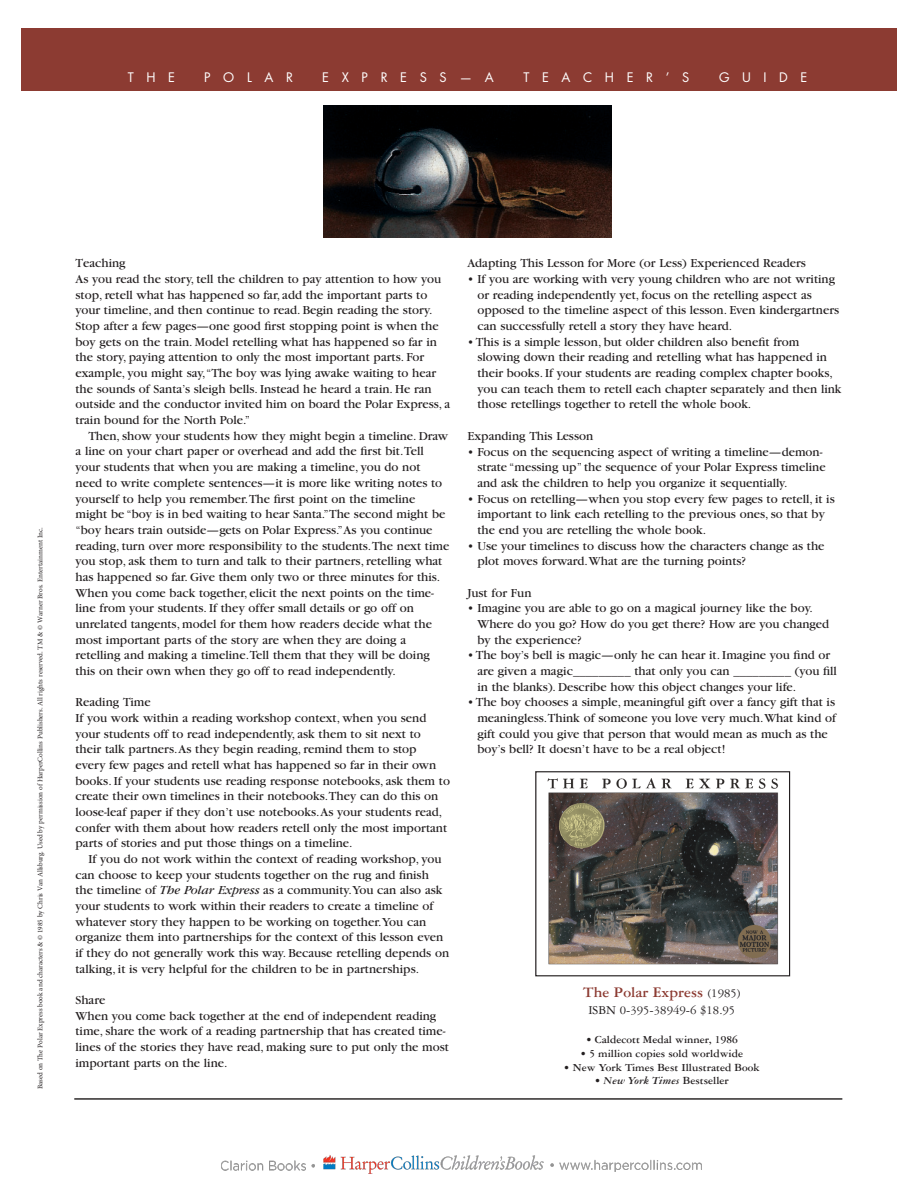
<style>
.page{position:relative;width:918px;height:1188px;background:#fff}
.page>*{position:absolute;margin:0;border:0;box-sizing:border-box;transform-origin:0 0}
.t1{font:700 15.6px "Garamond Three";color:#8c3b32}
.t2{font:12.9px/15.6px "Garamond";color:#231f20}
.t3{font:12.9px "Futura";letter-spacing:.985em;color:#fff}
.t4{font:12.9px "Garamond Three";color:#231f20}
.t5{font:700 11.4px "Garamond Three";color:#231f20}
.t6{font:italic 700 11.4px "Garamond Three";color:#231f20}
.t7{font:7.2px "Minion Pro";color:#231f20}
.s1{font-style:italic}
.s2{font-weight:400;font-size:12.9px;color:#231f20}
.s3{font-style:normal}
</style>
<div class="page">
<img style="left:323px;top:105px;width:288px;height:133px">
<div style="left:21px;top:28px;width:875px;height:62px;background:#8c3b32"></div>
<hr style="left:74px;top:1098px;width:768px;height:2px;background:#231f20">
<img style="left:547px;top:778px;width:232px;height:187px">
<div style="left:535px;top:771px;width:255px;height:205px;border:1px solid #231f20"></div>
<img style="left:221px;top:1155px;width:481px;height:19px">
<p class="t3" style="left:128px;top:71px;width:49px">THE</p>
<p class="t3" style="left:204px;top:71px;width:90px">POLAR</p>
<p class="t3" style="left:322px;top:71px;width:173px">EXPRESS—A</p>
<p class="t3" style="left:523px;top:71px;width:167px">TEACHER’S</p>
<p class="t3" style="left:719px;top:71px;width:90px">GUIDE</p>
<p class="t7" style="left:35px;top:1089px;width:563px;rotate:-90deg">Based on The Polar Express book and characters &amp; © 1985 by Chris Van Allsburg. Used by permission of HarperCollins Publishers. All rights reserved. TM &amp; © Warner Bros. Entertainment Inc.</p>
<p class="t2" style="left:76px;top:257px;width:376px">Teaching<br>As you read the story, tell the children to pay attention to how you stop, retell what has happened so far, add the important parts to your timeline, and then continue to read. Begin reading the story.<br>Stop after a few pages—one good first stopping point is when the boy gets on the train. Model retelling what has happened so far in the story, paying attention to only the most important parts. For example, you might say,“The boy was lying awake waiting to hear the sounds of Santa’s sleigh bells. Instead he heard a train. He ran outside and the conductor invited him on board the Polar Express, a train bound for the North Pole.”</p>
<p class="t2" style="left:76px;top:429px;width:375px;text-indent:13px">Then, show your students how they might begin a timeline. Draw a line on your chart paper or overhead and add the first bit.Tell your students that when you are making a timeline, you do not need to write complete sentences—it is more like writing notes to yourself to help you remember.The first point on the timeline might be “boy is in bed waiting to hear Santa.”The second might be “boy hears train outside—gets on Polar Express.”As you continue reading, turn over more responsibility to the students.The next time you stop, ask them to turn and talk to their partners, retelling what has happened so far. Give them only two or three minutes for this.<br>When you come back together, elicit the next points on the time&shy;line from your students. If they offer small details or go off on unrelated tangents, model for them how readers decide what the most important parts of the story are when they are doing a retelling and making a timeline.Tell them that they will be doing this on their own when they go off to read independently.</p>
<p class="t2" style="left:76px;top:696px;width:376px">Reading Time<br>If you work within a reading workshop context, when you send your students off to read independently, ask them to sit next to<br>their talk partners.As they begin reading, remind them to stop<br>every few pages and retell what has happened so far in their own books. If your students use reading response notebooks, ask them to create their own timelines in their notebooks.They can do this on loose-leaf paper if they don’t use notebooks.As your students read, confer with them about how readers retell only the most important parts of stories and put those things on a timeline.</p>
<p class="t2" style="left:76px;top:852px;width:375px;text-indent:13px">If you do not work within the context of reading workshop, you can choose to keep your students together on the rug and finish the timeline of <span class="s1">The Polar Express</span> as a community.You can also ask your students to work within their readers to create a timeline of whatever story they happen to be working on together.You can organize them into partnerships for the context of this lesson even if they do not generally work this way. Because retelling depends on talking, it is very helpful for the children to be in partnerships.</p>
<p class="t2" style="left:76px;top:993px;width:375px">Share<br>When you come back together at the end of independent reading time, share the work of a reading partnership that has created time&shy;lines of the stories they have read, making sure to put only the most important parts on the line.</p>
<p class="t2" style="left:467px;top:257px;width:340px">Adapting This Lesson for More (or Less) Experienced Readers</p>
<p class="t2" style="left:477px;top:272px;width:363px;text-indent:-10px">• If you are working with very young children who are not writing or reading independently yet, focus on the retelling aspect as opposed to the timeline aspect of this lesson. Even kindergartners can successfully retell a story they have heard.</p>
<p class="t2" style="left:477px;top:335px;width:366px;text-indent:-10px">• This is a simple lesson, but older children also benefit from slowing down their reading and retelling what has happened in their books. If your students are reading complex chapter books, you can teach them to retell each chapter separately and then link those retellings together to retell the whole book.</p>
<p class="t2" style="left:467px;top:429px;width:127px">Expanding This Lesson</p>
<p class="t2" style="left:477px;top:445px;width:350px;text-indent:-10px">• Focus on the sequencing aspect of writing a timeline—demon&shy;strate “messing up” the sequence of your Polar Express timeline and ask the children to help you organize it sequentially.</p>
<p class="t2" style="left:477px;top:492px;width:359px;text-indent:-10px">• Focus on retelling—when you stop every few pages to retell, it is important to link each retelling to the previous ones, so that by the end you are retelling the whole book.</p>
<p class="t2" style="left:477px;top:539px;width:349px;text-indent:-10px">• Use your timelines to discuss how the characters change as the plot moves forward.What are the turning points?</p>
<p class="t2" style="left:467px;top:586px;width:66px">Just for Fun</p>
<p class="t2" style="left:477px;top:602px;width:353px;text-indent:-10px">• Imagine you are able to go on a magical journey like the boy.<br>Where do you go? How do you get there? How are you changed by the experience?</p>
<p class="t2" style="left:477px;top:649px;width:361px;text-indent:-10px">• The boy’s bell is magic—only he can hear it. Imagine you find or are given a magic_________ that only you can _________ (you fill in the blanks). Describe how this object changes your life.</p>
<p class="t2" style="left:477px;top:696px;width:360px;text-indent:-10px">• The boy chooses a simple, meaningful gift over a fancy gift that is meaningless.Think of someone you love very much.What kind of gift could you give that person that would mean as much as the boy’s bell? It doesn’t have to be a real object!</p>
<p class="t1" style="left:583px;top:986px;width:159px">The Polar Express <span class="s2">(1985)</span></p>
<p class="t4" style="left:588px;top:1005px;width:149px">ISBN 0-395-38949-6 $18.95</p>
<p class="t5" style="left:586px;top:1036px;width:153px">• Caldecott Medal winner, 1986</p>
<p class="t5" style="left:581px;top:1050px;width:164px">• 5 million copies sold worldwide</p>
<p class="t5" style="left:564px;top:1063px;width:197px">• New York Times Best Illustrated Book</p>
<p class="t6" style="left:595px;top:1077px;width:136px"><span class="s3">•</span> New York Times <span class="s3">Bestseller</span></p>
</div>
